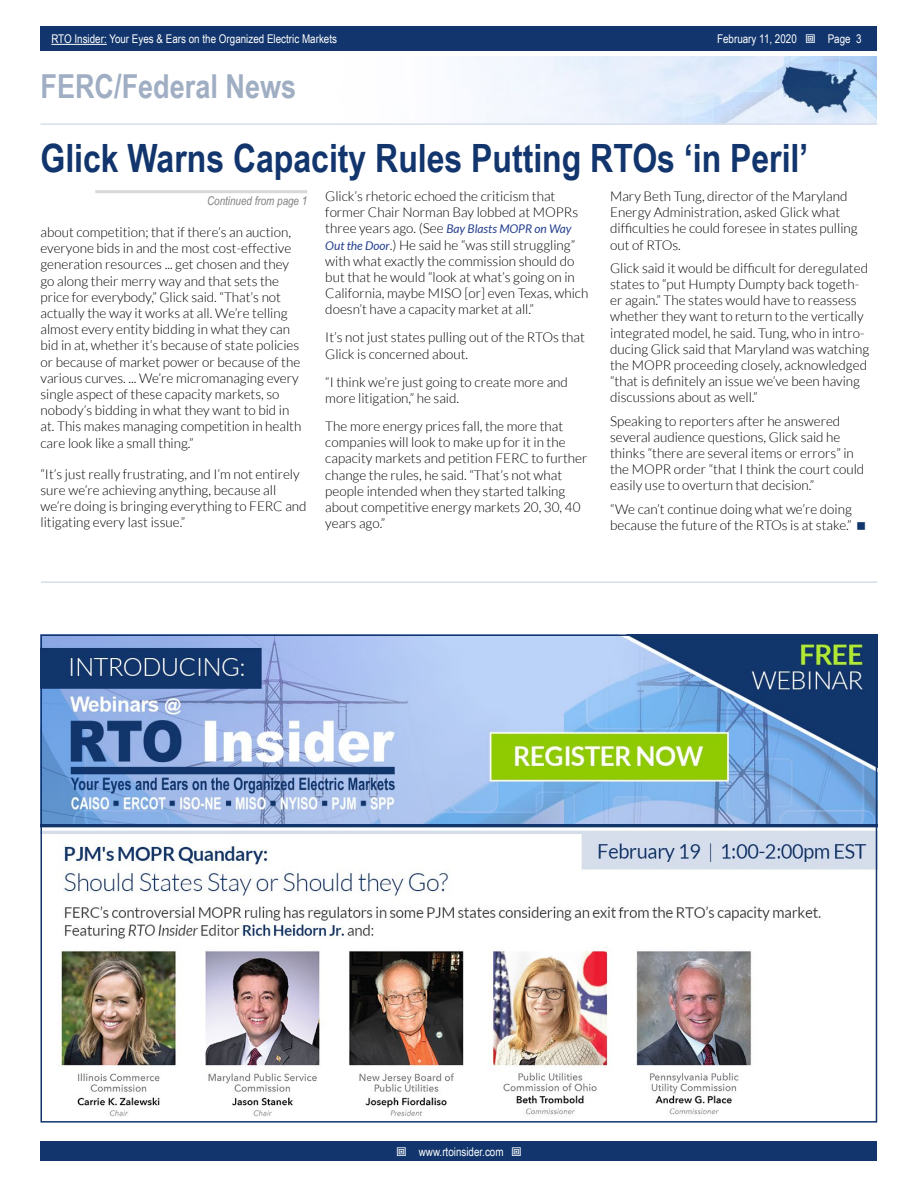
<style>
.page{position:relative;width:918px;height:1188px;background:#fff}
.page>*{position:absolute;margin:0;border:0;box-sizing:border-box;transform-origin:0 0}
.t1{font:700 39px "Arial Narrow";color:#11356c}
.t2{font:700 33px "Arial Narrow";color:#a0aec4}
.t3{font:300 13.5px/16.2px "Lato";color:#000}
.t4{font:12px "Arial Narrow";color:#fff}
.t5{font:italic 12px "Arial Narrow";color:#7f7f7f}
.s1{font-weight:400;font-style:italic;font-size:12px;color:#25408f}
</style>
<div class="page">
<div style="left:41px;top:1142px;width:836px;height:19px;background:#11356c"></div>
<div style="left:41px;top:27px;width:836px;height:24px;background:#11356c"></div>
<hr style="left:51px;top:44px;width:56px;height:1px;background:#fff">
<img style="left:474px;top:56px;width:403px;height:67px">
<hr style="left:40px;top:123px;width:837px;height:2px;background:#d6deec">
<hr style="left:95px;top:190px;width:212px;height:3px;background:#d8d8d8">
<hr style="left:41px;top:581px;width:836px;height:2px;background:#d6deec">
<img style="left:43px;top:637px;width:831px;height:480px">
<p class="t4" style="left:51px;top:30px;width:287px">RTO Insider: Your Eyes &amp; Ears on the Organized Electric Markets</p>
<p class="t4" style="left:717px;top:30px;width:81px">February 11, 2020</p>
<p class="t4" style="left:828px;top:30px;width:35px">Page 3</p>
<h2 class="t2" style="left:40px;top:61px;width:257px">FERC/Federal News</h2>
<h1 class="t1" style="left:40px;top:129px;width:769px">Glick Warns Capacity Rules Putting RTOs ‘in Peril’</h1>
<p class="t5" style="left:207px;top:192px;width:102px">Continued from page 1</p>
<p class="t3" style="left:40px;top:224px;width:262px">about competition; that if there’s an auction, everyone bids in and the most cost-effective generation resources ... get chosen and they go along their merry way and that sets the price for everybody,” Glick said. “That’s not actually the way it works at all. We’re telling almost every entity bidding in what they can bid in at, whether it’s because of state policies or because of market power or because of the various curves. ... We’re micromanaging every single aspect of these capacity markets, so nobody’s bidding in what they want to bid in at. This makes managing competition in health care look like a small thing.”</p>
<p class="t3" style="left:40px;top:466px;width:268px">“It’s just really frustrating, and I’m not entirely sure we’re achieving anything, because all we’re doing is bringing everything to FERC and litigating every last issue.”</p>
<p class="t3" style="left:325px;top:188px;width:265px">Glick’s rhetoric echoed the criticism that former Chair Norman Bay lobbed at MOPRs three years ago. (See <span class="s1">Bay Blasts MOPR on Way Out the Door</span>.) He said he “was still struggling” with what exactly the commission should do but that he would “look at what’s going on in California, maybe MISO [or] even Texas, which doesn’t have a capacity market at all.”</p>
<p class="t3" style="left:325px;top:330px;width:261px">It’s not just states pulling out of the RTOs that<br>Glick is concerned about.</p>
<p class="t3" style="left:325px;top:374px;width:244px">“I think we’re just going to create more and more litigation,” he said.</p>
<p class="t3" style="left:325px;top:418px;width:264px">The more energy prices fall, the more that companies will look to make up for it in the capacity markets and petition FERC to further change the rules, he said. “That’s not what people intended when they started talking about competitive energy markets 20, 30, 40 years ago.”</p>
<p class="t3" style="left:610px;top:188px;width:249px">Mary Beth Tung, director of the Maryland Energy Administration, asked Glick what difficulties he could foresee in states pulling out of RTOs.</p>
<p class="t3" style="left:610px;top:260px;width:261px">Glick said it would be difficult for deregulated states to “put Humpty Dumpty back togeth&shy;er again.” The states would have to reassess whether they want to return to the vertically integrated model, he said. Tung, who in intro&shy;ducing Glick said that Maryland was watching the MOPR proceeding closely, acknowledged “that is definitely an issue we’ve been having discussions about as well.”</p>
<p class="t3" style="left:610px;top:413px;width:256px">Speaking to reporters after he answered several audience questions, Glick said he thinks “there are several items or errors” in the MOPR order “that I think the court could easily use to overturn that decision.”</p>
<p class="t3" style="left:610px;top:501px;width:243px">“We can’t continue doing what we’re doing because the future of the RTOs is at stake.”</p>
<p class="t4" style="left:419px;top:1143px;width:86px">www.rtoinsider.com</p>
</div>
